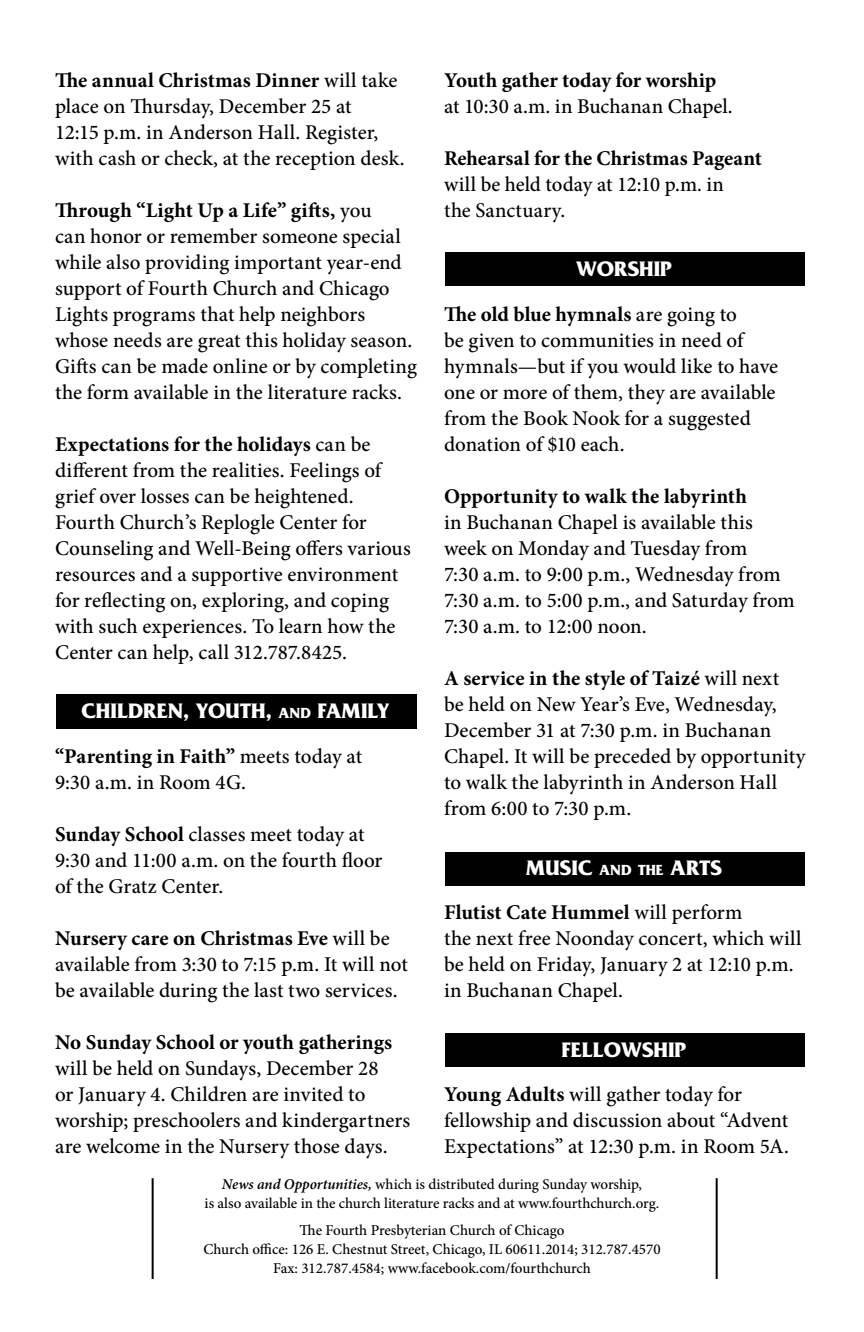
<style>
.page{position:relative;width:864px;height:1332px;background:#fff}
.page>*{position:absolute;margin:0;border:0;box-sizing:border-box;transform-origin:0 0}
.t1{font:700 22px "Friz Quadrata Std";color:#fff}
.t2{font:500 21px/26px "Minion Pro";color:#000}
.t3{font:700 21px "Minion Pro";color:#000}
.t4{font:500 15px/19px "Minion Pro";color:#000;text-align:center}
.s1{font-weight:700}
.s2{font-size:15.4px}
.s3{font-weight:600;font-style:italic}
</style>
<div class="page">
<div style="left:445px;top:852px;width:360px;height:33px;background:#000"></div>
<div style="left:445px;top:252px;width:360px;height:34px;background:#000"></div>
<hr style="left:152px;top:1178px;width:2px;height:101px;background:#000">
<hr style="left:716px;top:1178px;width:2px;height:101px;background:#000">
<div style="left:445px;top:1033px;width:360px;height:34px;background:#000"></div>
<div style="left:56px;top:695px;width:361px;height:34px;background:#000"></div>
<p class="t2" style="left:55px;top:68px;width:351px"><span class="s1">The annual Christmas Dinner</span> will take place on Thursday, December 25 at<br>12:15 p.m. in Anderson Hall. Register, with cash or check, at the reception desk.</p>
<p class="t2" style="left:55px;top:198px;width:363px"><span class="s1">Through “Light Up a Life” gifts,</span> you<br>can honor or remember someone special while also providing important year-end support of Fourth Church and Chicago Lights programs that help neighbors whose needs are great this holiday season.<br>Gifts can be made online or by completing the form available in the literature racks.</p>
<p class="t2" style="left:55px;top:432px;width:357px"><span class="s1">Expectations for the holidays</span> can be different from the realities. Feelings of grief over losses can be heightened.<br>Fourth Church’s Replogle Center for Counseling and Well-Being offers various resources and a supportive environment for reflecting on, exploring, and coping with such experiences. To learn how the Center can help, call 312.787.8425.</p>
<p class="t3" style="left:444px;top:66px;width:274px">Youth gather today for worship</p>
<p class="t2" style="left:444px;top:94px;width:290px">at 10:30 a.m. in Buchanan Chapel.</p>
<p class="t3" style="left:444px;top:144px;width:319px">Rehearsal for the Christmas Pageant</p>
<p class="t2" style="left:444px;top:172px;width:282px">will be held today at 12:10 p.m. in the Sanctuary.</p>
<p class="t1" style="left:576px;top:256px;width:97px">WORSHIP</p>
<p class="t2" style="left:444px;top:302px;width:336px"><span class="s1">The old blue hymnals</span> are going to<br>be given to communities in need of hymnals—but if you would like to have one or more of them, they are available from the Book Nook for a suggested donation of $10 each.</p>
<p class="t3" style="left:444px;top:482px;width:305px">Opportunity to walk the labyrinth</p>
<p class="t2" style="left:444px;top:510px;width:352px">in Buchanan Chapel is available this week on Monday and Tuesday from<br>7:30 a.m. to 9:00 p.m., Wednesday from 7:30 a.m. to 5:00 p.m., and Saturday from 7:30 a.m. to 12:00 noon.</p>
<p class="t2" style="left:444px;top:666px;width:363px"><span class="s1">A service in the style of Taizé</span> will next<br>be held on New Year’s Eve, Wednesday, December 31 at 7:30 p.m. in Buchanan Chapel. It will be preceded by opportunity to walk the labyrinth in Anderson Hall from 6:00 to 7:30 p.m.</p>
<p class="t1" style="left:81px;top:699px;width:309px">CHILDREN, YOUTH, <span class="s2">AND</span> FAMILY</p>
<p class="t2" style="left:55px;top:744px;width:309px"><span class="s1">“Parenting in Faith”</span> meets today at<br>9:30 a.m. in Room 4G.</p>
<p class="t2" style="left:55px;top:822px;width:329px"><span class="s1">Sunday School</span> classes meet today at<br>9:30 and 11:00 a.m. on the fourth floor of the Gratz Center.</p>
<p class="t2" style="left:55px;top:926px;width:354px"><span class="s1">Nursery care on Christmas Eve</span> will be available from 3:30 to 7:15 p.m. It will not be available during the last two services.</p>
<p class="t3" style="left:55px;top:1028px;width:339px">No Sunday School or youth gatherings</p>
<p class="t2" style="left:55px;top:1056px;width:357px">will be held on Sundays, December 28<br>or January 4. Children are invited to worship; preschoolers and kindergartners are welcome in the Nursery those days.</p>
<p class="t4" style="left:205px;top:1175px;width:456px"><span class="s3">News and Opportunities,</span> which is distributed during Sunday worship,<br>is also available in the church literature racks and at www.fourthchurch.org.</p>
<p class="t4" style="left:203px;top:1221px;width:459px">The Fourth Presbyterian Church of Chicago<br>Church office: 126 E. Chestnut Street, Chicago, IL 60611.2014; 312.787.4570<br>Fax: 312.787.4584; www.facebook.com/fourthchurch</p>
<p class="t1" style="left:526px;top:856px;width:198px">MUSIC <span class="s2">AND THE</span> ARTS</p>
<p class="t2" style="left:444px;top:900px;width:359px"><span class="s1">Flutist Cate Hummel</span> will perform<br>the next free Noonday concert, which will be held on Friday, January 2 at 12:10 p.m. in Buchanan Chapel.</p>
<p class="t1" style="left:562px;top:1037px;width:126px">FELLOWSHIP</p>
<p class="t2" style="left:444px;top:1082px;width:347px"><span class="s1">Young Adults</span> will gather today for fellowship and discussion about “Advent<br>Expectations” at 12:30 p.m. in Room 5A.</p>
</div>
